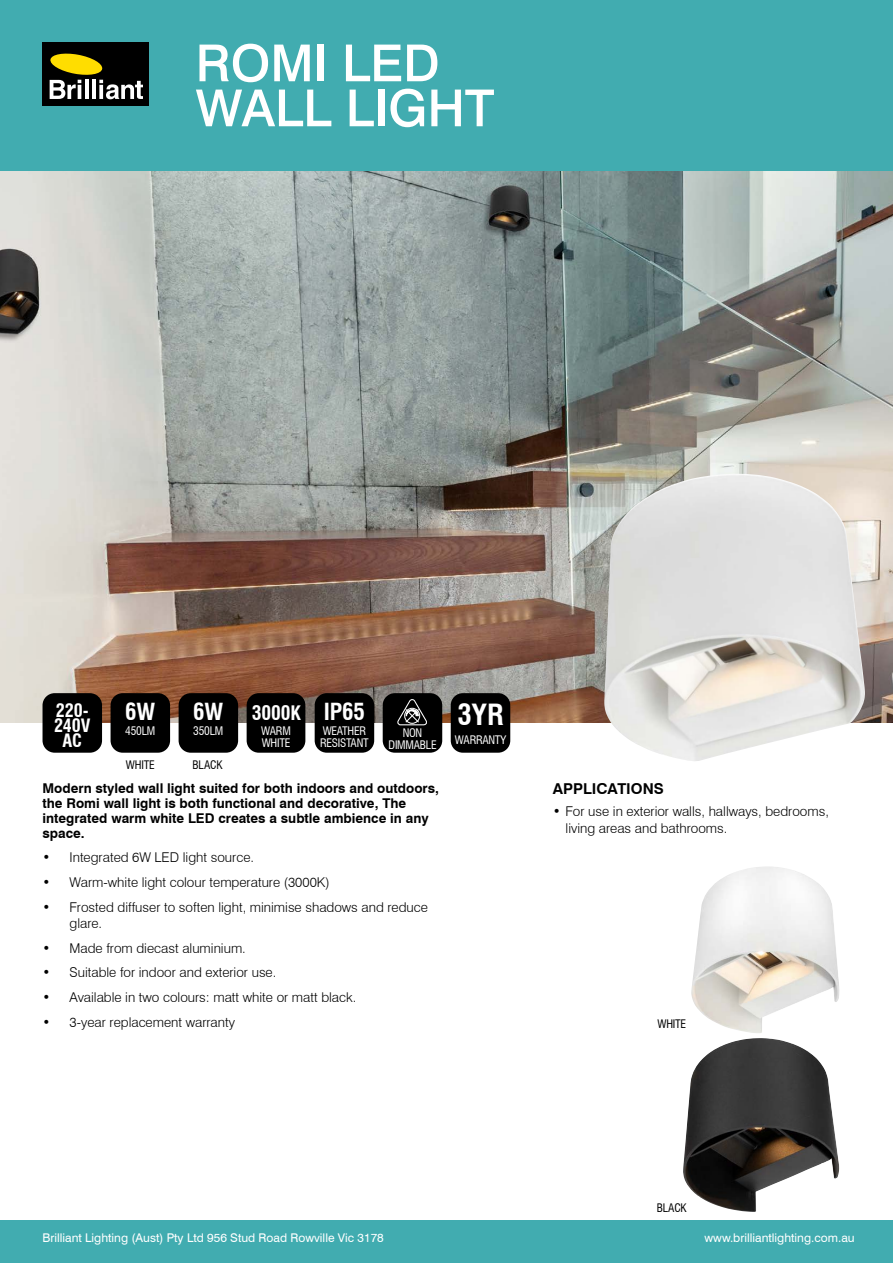
<style>
.page{position:relative;width:893px;height:1263px;background:#fff}
.page>*{position:absolute;margin:0;border:0;box-sizing:border-box;transform-origin:0 0}
.t1{font:500 51px/45px "Swiss 721 BT";color:#fff}
.t2{font:700 condensed 28.5px "Swiss 721 BT";color:#fff}
.t3{font:700 condensed 22.95px "Swiss 721 BT";letter-spacing:-.005em;color:#fff}
.t4{font:700 condensed 19.5px "Swiss 721 BT";letter-spacing:-.005em;color:#fff}
.t5{font:700 condensed 18px/15.3px "Swiss 721 BT";letter-spacing:-.005em;color:#fff;text-align:center}
.t6{font:700 15px "Swiss 721 BT";color:#000}
.t7{font:300 13.5px/16.2px "Swiss 721 BT";color:#000}
.t8{font:700 13.5px/15px "Swiss 721 BT";color:#000}
.t9{font:12px "Swiss 721 BT";color:#fff}
.t10{font:condensed 11.55px/11.6px "Swiss 721 BT";letter-spacing:-.02em;color:#fff}
.t11{font:condensed 11.55px "Swiss 721 BT";letter-spacing:-.02em;color:#000}
.s1{font-size:22.95px}
</style>
<div class="page">
<img style="left:0;top:170px;width:893px;height:553px">
<div style="left:0;top:0;width:893px;height:170px;background:#41acb0"></div>
<div style="left:43px;top:43px;width:106px;height:63px;background:#000"></div>
<svg style="left:50px;top:53px;width:93px;height:46px"></svg>
<div style="left:0;top:1220px;width:893px;height:43px;background:#41acb0"></div>
<div style="left:451px;top:693px;width:59px;height:60px;background:#000;border-radius:12px"></div>
<div style="left:383px;top:693px;width:59px;height:60px;background:#000;border-radius:12px"></div>
<svg style="left:397px;top:699px;width:30px;height:26px"></svg>
<div style="left:43px;top:693px;width:59px;height:60px;background:#000;border-radius:12px"></div>
<div style="left:111px;top:693px;width:59px;height:60px;background:#000;border-radius:12px"></div>
<div style="left:179px;top:693px;width:59px;height:60px;background:#000;border-radius:12px"></div>
<div style="left:247px;top:693px;width:58px;height:60px;background:#000;border-radius:12px"></div>
<img style="left:691px;top:866px;width:149px;height:167px">
<img style="left:683px;top:1038px;width:156px;height:174px">
<img style="left:604px;top:474px;width:261px;height:287px">
<div style="left:315px;top:693px;width:59px;height:60px;background:#000;border-radius:12px"></div>
<h1 class="t1" style="left:196px;top:40px;width:300px">ROMI LED<br>WALL LIGHT</h1>
<h3 class="t5" style="left:54px;top:702px;width:38px">220-<br>240V<br>AC</h3>
<h3 class="t3" style="left:125px;top:698px;width:32px">6W</h3>
<p class="t10" style="left:125px;top:725px;width:32px">450LM</p>
<h3 class="t4" style="left:193px;top:702px;width:109px"><span class="s1">6W</span> 3000K</h3>
<p class="t10" style="left:261px;top:725px;width:31px">WARM<br>WHITE</p>
<p class="t10" style="left:320px;top:725px;width:50px">WEATHER<br>RESISTANT</p>
<h3 class="t3" style="left:324px;top:698px;width:43px">IP65</h3>
<p class="t10" style="left:193px;top:725px;width:32px">350LM</p>
<p class="t11" style="left:126px;top:758px;width:30px">WHITE</p>
<p class="t11" style="left:193px;top:758px;width:32px">BLACK</p>
<p class="t10" style="left:389px;top:727px;width:50px;text-align:center">NON<br>DIMMABLE</p>
<p class="t8" style="left:43px;top:780px;width:398px">Modern styled wall light suited for both indoors and outdoors, the Romi wall light is both functional and decorative, The integrated warm white LED creates a subtle ambience in any space.</p>
<p class="t7" style="left:43px;top:849px;width:213px">• Integrated 6W LED light source.</p>
<p class="t7" style="left:43px;top:874px;width:289px">• Warm-white light colour temperature (3000K)</p>
<p class="t7" style="left:70px;top:899px;width:360px;text-indent:-27px">• Frosted diffuser to soften light, minimise shadows and reduce glare.</p>
<p class="t7" style="left:43px;top:940px;width:205px">• Made from diecast aluminium.</p>
<p class="t7" style="left:43px;top:964px;width:235px">• Suitable for indoor and exterior use.</p>
<p class="t7" style="left:43px;top:989px;width:315px">• Available in two colours: matt white or matt black.</p>
<p class="t7" style="left:43px;top:1014px;width:194px">• 3-year replacement warranty</p>
<h2 class="t2" style="left:457px;top:697px;width:48px">3YR</h2>
<p class="t10" style="left:455px;top:734px;width:53px">WARRANTY</p>
<p class="t6" style="left:553px;top:779px;width:112px">APPLICATIONS</p>
<p class="t7" style="left:566px;top:803px;width:265px;text-indent:-13px">• For use in exterior walls, hallways, bedrooms, living areas and bathrooms.</p>
<p class="t11" style="left:657px;top:1016px;width:30px">WHITE</p>
<p class="t11" style="left:657px;top:1201px;width:32px">BLACK</p>
<p class="t9" style="left:43px;top:1231px;width:343px">Brilliant Lighting (Aust) Pty Ltd 956 Stud Road Rowville Vic 3178</p>
<p class="t9" style="left:704px;top:1231px;width:152px">www.brilliantlighting.com.au</p>
</div>
